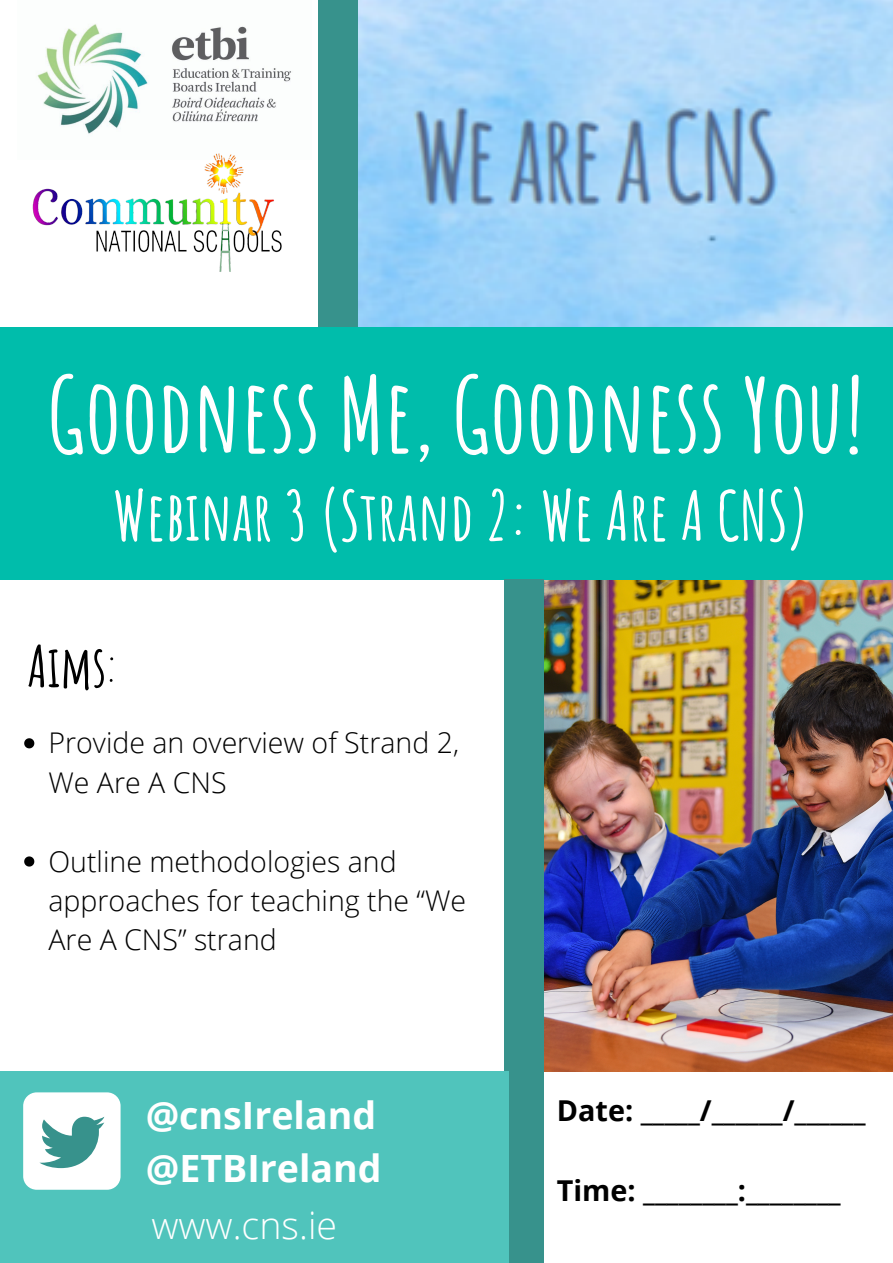
<style>
.page{position:relative;width:893px;height:1263px;background:#fff}
.page>*{position:absolute;margin:0;border:0;box-sizing:border-box;transform-origin:0 0}
.t1{font:700 101.32px "Amatic SC";color:#fff}
.t2{font:700 67.5px "Amatic SC";color:#fff}
.t3{font:700 57px "Amatic SC";color:#000}
.t4{font:700 37.5px "Open Sans";color:#fff}
.t5{font:300 37.5px "Open Sans";color:#fff}
.t6{font:700 28.8px "Open Sans";color:#000}
.t7{font:300 28.5px/39.4px "Open Sans";color:#000}
.s1{font-weight:400}
</style>
<div class="page">
<img style="left:543px;top:580px;width:350px;height:491px">
<img style="left:358px;top:0;width:535px;height:327px">
<div style="left:319px;top:0;width:39px;height:353px;background:#37928c"></div>
<div style="left:0;top:327px;width:893px;height:252px;background:#00bdab"></div>
<div style="left:504px;top:580px;width:39px;height:683px;background:#37928c"></div>
<img style="left:37px;top:24px;width:254px;height:97px">
<img style="left:32px;top:121px;width:250px;height:151px">
<svg style="left:24px;top:738px;width:10px;height:10px"></svg>
<svg style="left:24px;top:856px;width:10px;height:10px"></svg>
<div style="left:0;top:1071px;width:508px;height:192px;background:#50c4bc"></div>
<div style="left:23px;top:1092px;width:98px;height:98px;background:#fff;border-radius:14px"></div>
<svg style="left:39px;top:1117px;width:65px;height:51px"></svg>
<p class="t1" style="left:47px;top:349px;width:819px">Goodness Me, Goodness You!</p>
<p class="t2" style="left:113px;top:472px;width:697px">Webinar 3 (Strand 2: We Are A CNS)</p>
<p class="t3" style="left:27px;top:629px;width:91px">Aims<span class="s1">:</span></p>
<p class="t7" style="left:48px;top:723px;width:412px">Provide an overview of Strand 2,<br>We Are A CNS</p>
<p class="t7" style="left:48px;top:841px;width:419px">Outline methodologies and approaches for teaching the “We<br>Are A CNS” strand</p>
<p class="t4" style="left:146px;top:1089px;width:232px">@cnsIreland</p>
<p class="t4" style="left:146px;top:1142px;width:237px">@ETBIreland</p>
<p class="t5" style="left:151px;top:1199px;width:187px">www.cns.ie</p>
<p class="t6" style="left:557px;top:1090px;width:310px">Date: _____/______/______</p>
<p class="t6" style="left:557px;top:1170px;width:285px">Time: ________:________</p>
</div>
